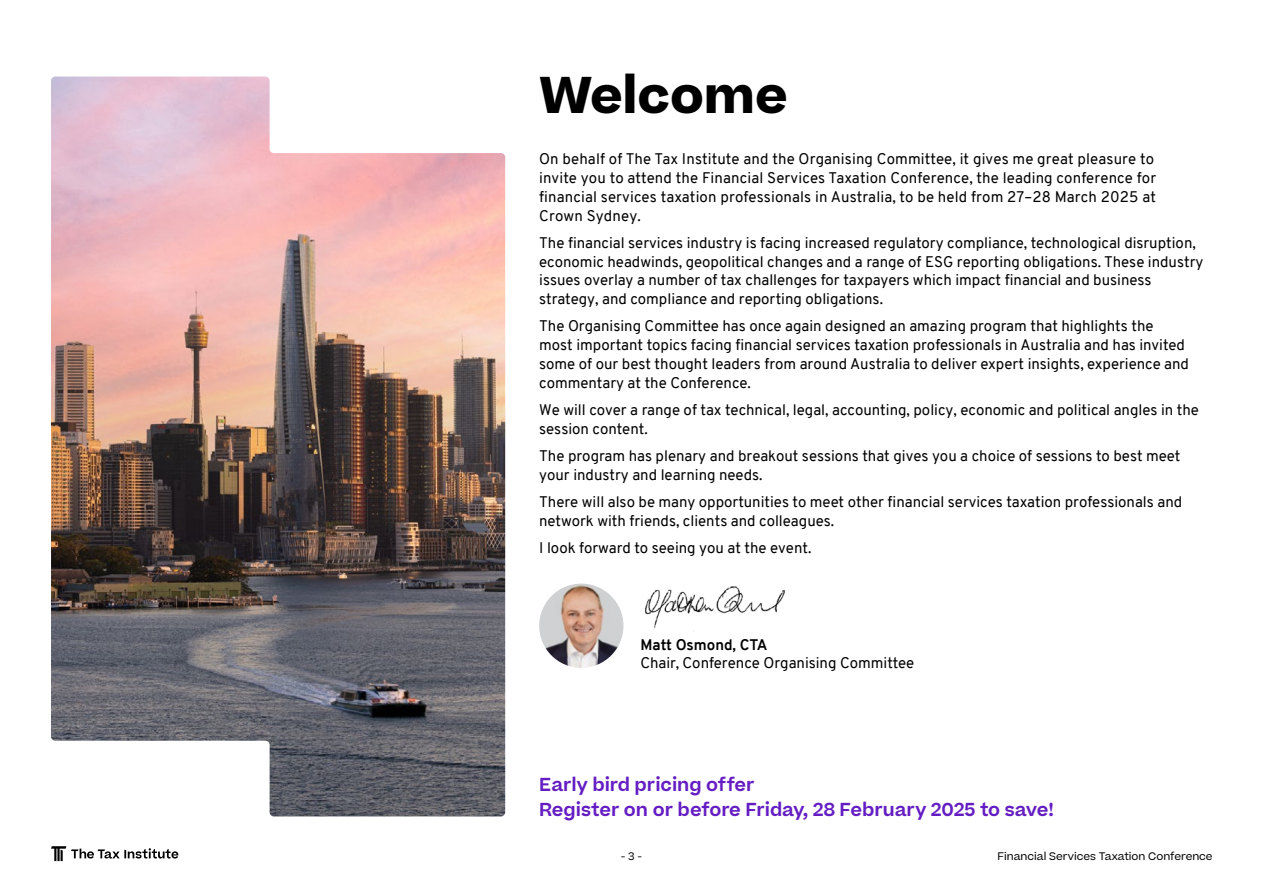
<style>
.page{position:relative;width:1263px;height:893px;background:#fff}
.page>*{position:absolute;margin:0;border:0;box-sizing:border-box;transform-origin:0 0}
.t1{font:700 49.5px "Beatrice";color:#000}
.t2{font:600 18px/25.5px "Beatrice";color:#641dc3}
.t3{font:15px/18.8px "Overpass";color:#000}
.t4{font:700 15px "Overpass";color:#000}
.t5{font:10.5px "Beatrice";color:#000}
</style>
<div class="page">
<img style="left:51px;top:77px;width:454px;height:739px">
<img style="left:539px;top:584px;width:84px;height:84px;border-radius:42px">
<img style="left:645px;top:586px;width:140px;height:46px">
<svg style="left:51px;top:846px;width:127px;height:15px"></svg>
<h1 class="t1" style="left:539px;top:61px;width:250px">Welcome</h1>
<p class="t3" style="left:539px;top:150px;width:618px">On behalf of The Tax Institute and the Organising Committee, it gives me great pleasure to invite you to attend the Financial Services Taxation Conference, the leading conference for financial services taxation professionals in Australia, to be held from 27–28 March 2025 at Crown Sydney.</p>
<p class="t3" style="left:539px;top:233px;width:666px">The financial services industry is facing increased regulatory compliance, technological disruption, economic headwinds, geopolitical changes and a range of ESG reporting obligations. These industry issues overlay a number of tax challenges for taxpayers which impact financial and business strategy, and compliance and reporting obligations.</p>
<p class="t3" style="left:539px;top:317px;width:651px">The Organising Committee has once again designed an amazing program that highlights the most important topics facing financial services taxation professionals in Australia and has invited some of our best thought leaders from around Australia to deliver expert insights, experience and commentary at the Conference.</p>
<p class="t3" style="left:539px;top:400px;width:661px">We will cover a range of tax technical, legal, accounting, policy, economic and political angles in the session content.</p>
<p class="t3" style="left:539px;top:446px;width:643px">The program has plenary and breakout sessions that gives you a choice of sessions to best meet your industry and learning needs.</p>
<p class="t3" style="left:539px;top:492px;width:644px">There will also be many opportunities to meet other financial services taxation professionals and network with friends, clients and colleagues.</p>
<p class="t3" style="left:539px;top:538px;width:274px">I look forward to seeing you at the event.</p>
<p class="t4" style="left:640px;top:634px;width:129px">Matt Osmond, CTA</p>
<p class="t3" style="left:640px;top:653px;width:275px">Chair, Conference Organising Committee</p>
<p class="t2" style="left:539px;top:772px;width:516px">Early bird pricing offer<br>Register on or before Friday, 28 February 2025 to save!</p>
<p class="t5" style="left:621px;top:849px;width:23px">- 3 -</p>
<p class="t5" style="left:997px;top:849px;width:217px">Financial Services Taxation Conference</p>
</div>
